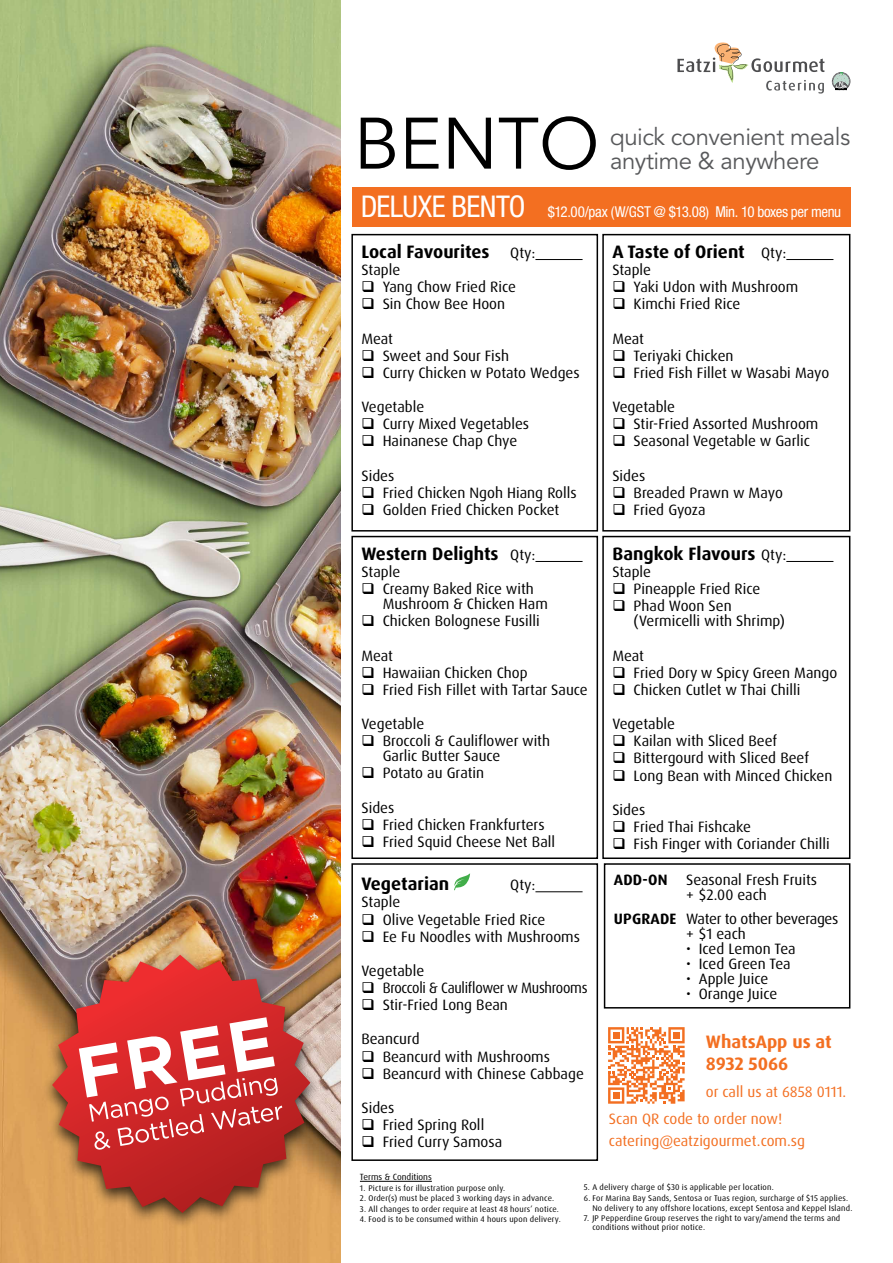
<style>
.page{position:relative;width:893px;height:1263px;background:#fff}
.page>*{position:absolute;margin:0;border:0;box-sizing:border-box;transform-origin:0 0}
.t1{font:24px/24px "Avenir LT Std";letter-spacing:-.02em;color:#58595b}
.t2{font:700 18px "Dax Pro";color:#000}
.t3{font:700 18px/21.6px "Dax Pro";color:#f36f21}
.t4{font:15px/15px "Dax Pro";color:#000}
.t5{font:15px/27.5px "Dax Pro";color:#f36f21}
.t6{font:condensed 15px "Helvetica Neue LT Std";letter-spacing:-.025em;color:#fff}
.t7{font:15px/15px "Dax Pro";letter-spacing:-.02em;color:#000}
.t8{font:15px "Dax Pro";letter-spacing:-.02em;color:#000;scale:.94 1}
.t9{font:9px "Dax Pro";color:#000}
.t10{font:8.25px/10.4px "Dax Pro";letter-spacing:.025em;color:#000}
.s1{font-size:30px}
.s2{font-weight:400;font-size:15px}
.s3{font-weight:700}
</style>
<div class="page">
<img style="left:0;top:0;width:340px;height:1263px">
<svg style="left:677px;top:42px;width:147px;height:52px"></svg>
<svg style="left:832px;top:72px;width:18px;height:19px"></svg>
<div style="left:352px;top:187px;width:498px;height:40px;background:#f36f21"></div>
<hr style="left:535px;top:259px;width:48px;height:1px;background:#000">
<div style="left:351px;top:234px;width:247px;height:297px;border:2px solid #000"></div>
<hr style="left:786px;top:561px;width:47px;height:1px;background:#000">
<div style="left:602px;top:536px;width:248px;height:323px;border:2px solid #000"></div>
<hr style="left:535px;top:561px;width:48px;height:1px;background:#000">
<div style="left:351px;top:536px;width:247px;height:323px;border:2px solid #000"></div>
<hr style="left:535px;top:891px;width:48px;height:1px;background:#000">
<svg style="left:454px;top:873px;width:16px;height:17px"></svg>
<div style="left:351px;top:863px;width:247px;height:298px;border:2px solid #000"></div>
<hr style="left:786px;top:259px;width:47px;height:1px;background:#000">
<div style="left:602px;top:234px;width:248px;height:297px;border:2px solid #000"></div>
<div style="left:41px;top:950px;width:281px;height:280px;background:#000;opacity:.75"></div>
<img style="left:52px;top:955px;width:258px;height:258px">
<svg style="left:79px;top:1017px;width:203px;height:133px"></svg>
<div style="left:604px;top:863px;width:246px;height:145px;border:2px solid #000"></div>
<svg style="left:361px;top:116px;width:235px;height:54px"></svg>
<hr style="left:360px;top:1181px;width:72px;height:1px;background:#000">
<svg style="left:608px;top:1027px;width:77px;height:77px"></svg>
<div style="left:613px;top:1032px;width:7px;height:7px;background:#f36f21"></div>
<div style="left:673px;top:1032px;width:7px;height:7px;background:#f36f21"></div>
<div style="left:613px;top:1092px;width:7px;height:7px;background:#f36f21"></div>
<h1 class="t1" style="left:610px;top:125px;width:242px">quick convenient meals anytime &amp; anywhere</h1>
<p class="t6" style="left:361px;top:203px;width:482px"><span class="s1">DELUXE BENTO</span> $12.00/pax (W/GST @ $13.08) Min. 10 boxes per menu</p>
<p class="t2" style="left:361px;top:240px;width:175px">Local Favourites <span class="s2">Qty:</span></p>
<p class="t4" style="left:361px;top:262px;width:40px">Staple</p>
<p class="t4" style="left:361px;top:280px;width:156px">❑ Yang Chow Fried Rice</p>
<p class="t4" style="left:361px;top:297px;width:145px">❑ Sin Chow Bee Hoon</p>
<p class="t4" style="left:361px;top:331px;width:33px">Meat</p>
<p class="t4" style="left:361px;top:348px;width:149px">❑ Sweet and Sour Fish</p>
<p class="t4" style="left:361px;top:365px;width:220px">❑ Curry Chicken w Potato Wedges</p>
<p class="t4" style="left:361px;top:399px;width:64px">Vegetable</p>
<p class="t4" style="left:361px;top:417px;width:169px">❑ Curry Mixed Vegetables</p>
<p class="t4" style="left:361px;top:434px;width:157px">❑ Hainanese Chap Chye</p>
<p class="t4" style="left:361px;top:468px;width:34px">Sides</p>
<p class="t4" style="left:361px;top:485px;width:217px">❑ Fried Chicken Ngoh Hiang Rolls</p>
<p class="t4" style="left:361px;top:502px;width:199px">❑ Golden Fried Chicken Pocket</p>
<p class="t2" style="left:612px;top:542px;width:176px">Bangkok Flavours <span class="s2">Qty:</span></p>
<p class="t4" style="left:612px;top:564px;width:40px">Staple</p>
<p class="t4" style="left:612px;top:582px;width:149px">❑ Pineapple Fried Rice</p>
<p class="t4" style="left:634px;top:599px;width:153px;text-indent:-21px">❑ Phad Woon Sen (Vermicelli with Shrimp)</p>
<p class="t4" style="left:612px;top:648px;width:33px">Meat</p>
<p class="t4" style="left:612px;top:665px;width:227px">❑ Fried Dory w Spicy Green Mango</p>
<p class="t4" style="left:612px;top:682px;width:190px">❑ Chicken Cutlet w Thai Chilli</p>
<p class="t4" style="left:612px;top:716px;width:64px">Vegetable</p>
<p class="t4" style="left:612px;top:734px;width:166px">❑ Kailan with Sliced Beef</p>
<p class="t4" style="left:612px;top:751px;width:198px">❑ Bittergourd with Sliced Beef</p>
<p class="t4" style="left:612px;top:768px;width:222px">❑ Long Bean with Minced Chicken</p>
<p class="t4" style="left:612px;top:802px;width:34px">Sides</p>
<p class="t4" style="left:612px;top:819px;width:140px">❑ Fried Thai Fishcake</p>
<p class="t4" style="left:612px;top:836px;width:219px">❑ Fish Finger with Coriander Chilli</p>
<p class="t2" style="left:612px;top:240px;width:176px">A Taste of Orient <span class="s2">Qty:</span></p>
<p class="t4" style="left:612px;top:262px;width:40px">Staple</p>
<p class="t4" style="left:612px;top:280px;width:187px">❑ Yaki Udon with Mushroom</p>
<p class="t4" style="left:612px;top:297px;width:129px">❑ Kimchi Fried Rice</p>
<p class="t4" style="left:612px;top:331px;width:33px">Meat</p>
<p class="t4" style="left:612px;top:348px;width:123px">❑ Teriyaki Chicken</p>
<p class="t4" style="left:612px;top:365px;width:218px">❑ Fried Fish Fillet w Wasabi Mayo</p>
<p class="t4" style="left:612px;top:399px;width:64px">Vegetable</p>
<p class="t4" style="left:612px;top:417px;width:208px">❑ Stir-Fried Assorted Mushroom</p>
<p class="t4" style="left:612px;top:434px;width:199px">❑ Seasonal Vegetable w Garlic</p>
<p class="t4" style="left:612px;top:468px;width:34px">Sides</p>
<p class="t4" style="left:612px;top:485px;width:172px">❑ Breaded Prawn w Mayo</p>
<p class="t4" style="left:612px;top:502px;width:95px">❑ Fried Gyoza</p>
<p class="t2" style="left:361px;top:542px;width:175px">Western Delights <span class="s2">Qty:</span></p>
<p class="t4" style="left:361px;top:564px;width:40px">Staple</p>
<p class="t4" style="left:383px;top:582px;width:167px;text-indent:-21px">❑ Creamy Baked Rice with<br>Mushroom &amp; Chicken Ham</p>
<p class="t4" style="left:361px;top:614px;width:180px">❑ Chicken Bolognese Fusilli</p>
<p class="t4" style="left:361px;top:648px;width:33px">Meat</p>
<p class="t4" style="left:361px;top:665px;width:168px">❑ Hawaiian Chicken Chop</p>
<p class="t4" style="left:361px;top:682px;width:228px">❑ Fried Fish Fillet with Tartar Sauce</p>
<p class="t4" style="left:361px;top:716px;width:64px">Vegetable</p>
<p class="t4" style="left:383px;top:734px;width:169px;text-indent:-21px">❑ Broccoli &amp; Cauliflower with<br>Garlic Butter Sauce</p>
<p class="t4" style="left:361px;top:766px;width:124px">❑ Potato au Gratin</p>
<p class="t4" style="left:361px;top:800px;width:34px">Sides</p>
<p class="t4" style="left:361px;top:817px;width:185px">❑ Fried Chicken Frankfurters</p>
<p class="t4" style="left:361px;top:834px;width:195px">❑ Fried Squid Cheese Net Ball</p>
<p class="t2" style="left:361px;top:872px;width:89px">Vegetarian</p>
<p class="t4" style="left:510px;top:878px;width:27px">Qty:</p>
<p class="t4" style="left:361px;top:895px;width:40px">Staple</p>
<p class="t4" style="left:361px;top:912px;width:185px">❑ Olive Vegetable Fried Rice</p>
<p class="t4" style="left:361px;top:929px;width:220px">❑ Ee Fu Noodles with Mushrooms</p>
<p class="t4" style="left:361px;top:963px;width:64px">Vegetable</p>
<p class="t8" style="left:361px;top:978px;width:242px">❑ Broccoli &amp; Cauliflower w Mushrooms</p>
<p class="t4" style="left:361px;top:997px;width:148px">❑ Stir-Fried Long Bean</p>
<p class="t4" style="left:361px;top:1032px;width:60px">Beancurd</p>
<p class="t4" style="left:361px;top:1049px;width:190px">❑ Beancurd with Mushrooms</p>
<p class="t4" style="left:361px;top:1066px;width:224px">❑ Beancurd with Chinese Cabbage</p>
<p class="t4" style="left:361px;top:1100px;width:34px">Sides</p>
<p class="t4" style="left:361px;top:1117px;width:124px">❑ Fried Spring Roll</p>
<p class="t4" style="left:361px;top:1134px;width:142px">❑ Fried Curry Samosa</p>
<p class="t4" style="left:686px;top:872px;width:132px;text-indent:-72px"><span class="s3">ADD-ON</span> Seasonal Fresh Fruits + $2.00 each</p>
<p class="t7" style="left:686px;top:911px;width:154px;text-indent:-72px"><span class="s3">UPGRADE</span> Water to other beverages + $1 each</p>
<p class="t4" style="left:686px;top:941px;width:111px">• Iced Lemon Tea</p>
<p class="t4" style="left:686px;top:956px;width:106px">• Iced Green Tea</p>
<p class="t4" style="left:686px;top:971px;width:84px">• Apple Juice</p>
<p class="t4" style="left:686px;top:986px;width:93px">• Orange Juice</p>
<p class="t3" style="left:706px;top:1031px;width:127px">WhatsApp us at<br>8932 5066</p>
<p class="t5" style="left:609px;top:1078px;width:239px;text-indent:97px">or call us at 6858 0111.<br>Scan QR code to order now!</p>
<p class="t5" style="left:609px;top:1127px;width:198px">catering@eatzigourmet.com.sg</p>
<p class="t9" style="left:360px;top:1171px;width:73px">Terms &amp; Conditions</p>
<p class="t10" style="left:360px;top:1183px;width:147px">1. Picture is for illustration purpose only.</p>
<p class="t10" style="left:360px;top:1193px;width:196px">2. Order(s) must be placed 3 working days in advance.</p>
<p class="t10" style="left:360px;top:1203px;width:201px">3. All changes to order require at least 48 hours’ notice.</p>
<p class="t10" style="left:360px;top:1214px;width:202px">4. Food is to be consumed within 4 hours upon delivery.</p>
<p class="t10" style="left:584px;top:1182px;width:192px">5. A delivery charge of $30 is applicable per location.</p>
<p class="t10" style="left:592px;top:1192px;width:262px;text-indent:-9px">6. For Marina Bay Sands, Sentosa or Tuas region, surcharge of $15 applies.<br>No delivery to any offshore locations, except Sentosa and Keppel Island.</p>
<p class="t10" style="left:592px;top:1214px;width:249px;line-height:8.2px;text-indent:-9px">7. JP Pepperdine Group reserves the right to vary/amend the terms and conditions without prior notice.</p>
</div>
